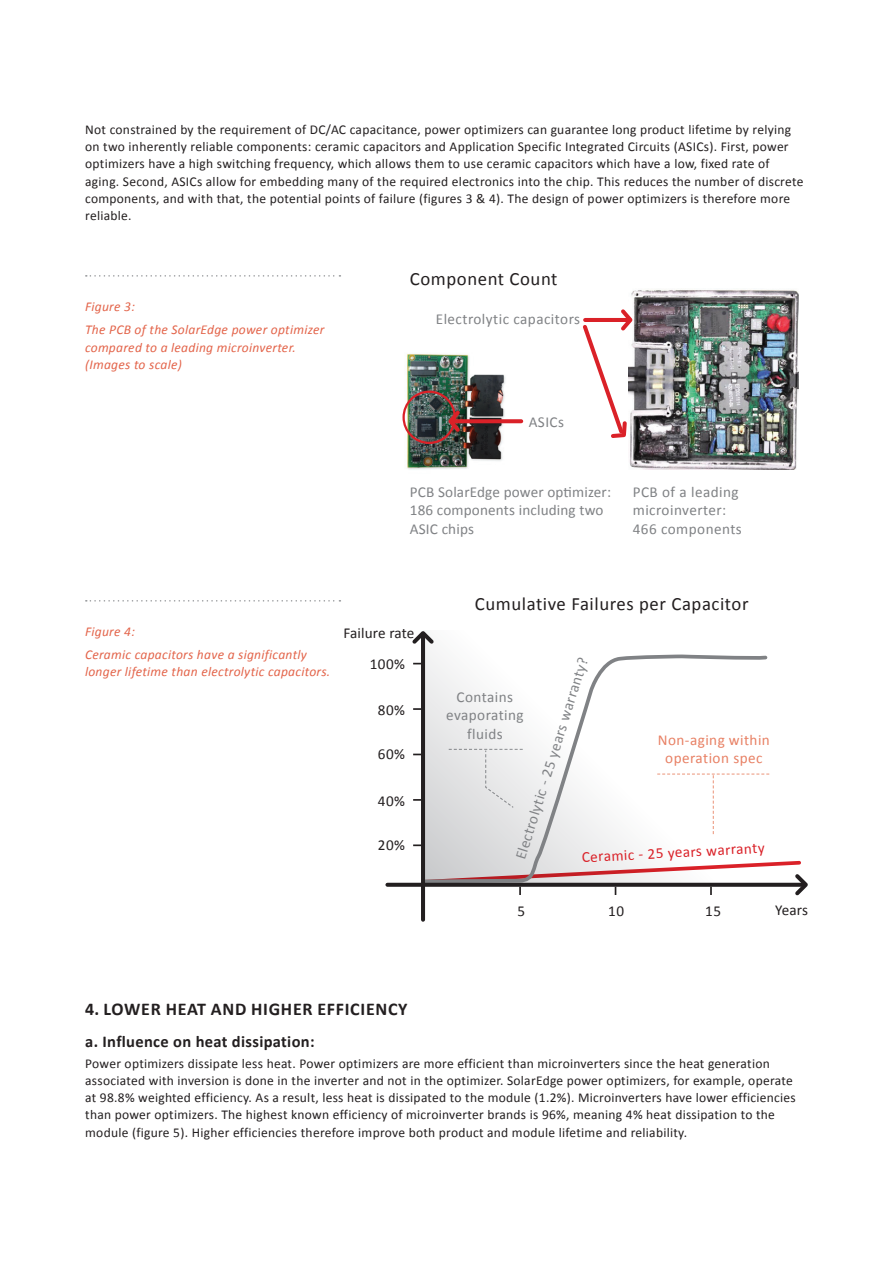
<style>
.page{position:relative;width:893px;height:1263px;background:#fff}
.page>*{position:absolute;margin:0;border:0;box-sizing:border-box;transform-origin:0 0}
.t1{font:18.75px "Calibri";letter-spacing:.03em;color:#231f20}
.t2{font:700 18px "Calibri";letter-spacing:.04em;color:#231f20}
.t3{font:700 16.5px "Calibri";letter-spacing:.015em;color:#231f20}
.t4{font:15.15px/18.3px "Calibri";letter-spacing:.03em;color:#808285;text-align:center}
.t5{font:15.15px/18.3px "Calibri";letter-spacing:.01em;color:#808285}
.t6{font:15.15px "Calibri";letter-spacing:.01em;color:#231f20}
.t7{font:15.15px "Calibri";letter-spacing:.03em;color:#e88165}
.t8{font:15.15px "Calibri";color:#da2128}
.t9{font:13.5px/17.2px "Calibri";letter-spacing:.02em;color:#231f20}
.t10{font:italic 13.5px/23.7px "Calibri";letter-spacing:.02em;color:#e3644a}
</style>
<div class="page">
<svg style="left:86px;top:600px;width:254px;height:2px"></svg>
<svg style="left:425px;top:653px;width:345px;height:206px"></svg>
<svg style="left:449px;top:749px;width:74px;height:60px;background:#e4e4e5"></svg>
<svg style="left:413px;top:844px;width:8px;height:2px"></svg>
<svg style="left:413px;top:799px;width:8px;height:2px"></svg>
<svg style="left:413px;top:708px;width:8px;height:2px"></svg>
<svg style="left:425px;top:859px;width:383px;height:40px"></svg>
<svg style="left:412px;top:631px;width:22px;height:16px"></svg>
<svg style="left:387px;top:883px;width:416px;height:4px;background:#2e2a2b"></svg>
<hr style="left:421px;top:634px;width:4px;height:286px;background:#231f20">
<svg style="left:86px;top:275px;width:254px;height:2px"></svg>
<img style="left:405px;top:354px;width:105px;height:116px">
<img style="left:629px;top:290px;width:170px;height:179px">
<div style="left:402px;top:391px;width:54px;height:53px;border:2px solid #da2128;border-radius:50%"></div>
<svg style="left:583px;top:306px;width:53px;height:134px"></svg>
<svg style="left:445px;top:407px;width:18px;height:28px"></svg>
<svg style="left:453px;top:419px;width:68px;height:4px"></svg>
<p class="t9" style="left:85px;top:121px;width:720px">Not constrained by the requirement of DC/AC capacitance, power optimizers can guarantee long product lifetime by relying on two inherently reliable components: ceramic capacitors and Application Specific Integrated Circuits (ASICs .) First, power optimizers have a high switching frequency, which allows them to use ceramic capacitors which have a low, fixed rate of aging. Second, ASICs allow for embedding many of the required electronics into the chip. This reduces the number of discrete components, and with that, the potential points of failure (figures 3 &amp; .)4 The design of power optimizers is therefore more reliable.</p>
<p class="t10" style="left:85px;top:294px;width:241px">Figure 3:<br>The PCB of the SolarEdge power optimizer</p>
<p class="t10" style="left:85px;top:338px;width:212px;line-height:17.2px">compared to a leading microinverter. (Images to scale(</p>
<h1 class="t1" style="left:410px;top:267px;width:149px">Component Count</h1>
<p class="t4" style="left:436px;top:310px;width:146px">Electrolytic capacitors</p>
<p class="t4" style="left:529px;top:413px;width:37px">ASICs</p>
<p class="t5" style="left:410px;top:483px;width:203px">PCB SolarEdge power optimizer:<br>186 components including two<br>ASIC chips</p>
<p class="t4" style="left:633px;top:483px;width:111px;text-align:left">PCB of a leading microinverter:<br>466 components</p>
<p class="t10" style="left:85px;top:619px;width:223px">Figure 4:<br>Ceramic capacitors have a significantly</p>
<p class="t10" style="left:85px;top:660px;width:247px">longer lifetime than electrolytic capacitors.</p>
<p class="t6" style="left:343px;top:623px;width:72px">Failure rate</p>
<p class="t6" style="left:370px;top:655px;width:37px">100%</p>
<p class="t6" style="left:378px;top:700px;width:29px">80%</p>
<p class="t6" style="left:378px;top:744px;width:29px">60%</p>
<p class="t6" style="left:378px;top:791px;width:29px">40%</p>
<p class="t6" style="left:378px;top:836px;width:29px">20%</p>
<h1 class="t1" style="left:475px;top:592px;width:275px">Cumulative Failures per Capacitor</h1>
<p class="t4" style="left:511px;top:856px;width:213px;rotate:-72deg">Electrolytic - 25 years warranty?</p>
<p class="t4" style="left:446px;top:688px;width:79px">Contains evaporating fluids</p>
<p class="t7" style="left:658px;top:730px;width:113px">Non-aging within</p>
<p class="t7" style="left:665px;top:749px;width:99px">operation spec</p>
<p class="t8" style="left:581px;top:848px;width:185px;rotate:-3deg">Ceramic - 25 years warranty</p>
<p class="t6" style="left:517px;top:901px;width:9px">5</p>
<p class="t6" style="left:608px;top:901px;width:17px">10</p>
<p class="t6" style="left:705px;top:901px;width:17px">15</p>
<p class="t6" style="left:775px;top:900px;width:34px">Years</p>
<h2 class="t2" style="left:85px;top:998px;width:324px">4. lower heat and High er efficiency</h2>
<p class="t3" style="left:85px;top:1031px;width:231px">.a Influence on heat dissipation:</p>
<p class="t9" style="left:85px;top:1054px;width:712px">Power optimizers dissipate less heat. Power optimizers are more efficient than microinverters since the heat generation associated with inversion is done in the inverter and not in the optimizer. SolarEdge power optimizers, for example, operate at 98.8% weighted efficiency. As a result, less heat is dissipated to the module (1.2% .) Microinverters have lower efficiencies than power optimizers. The highest known efficiency of microinverter brands is 96%, meaning 4% heat dissipation to the module (figure .)5 Higher efficiencies therefore improve both product and module lifetime and reliability.</p>
</div>
